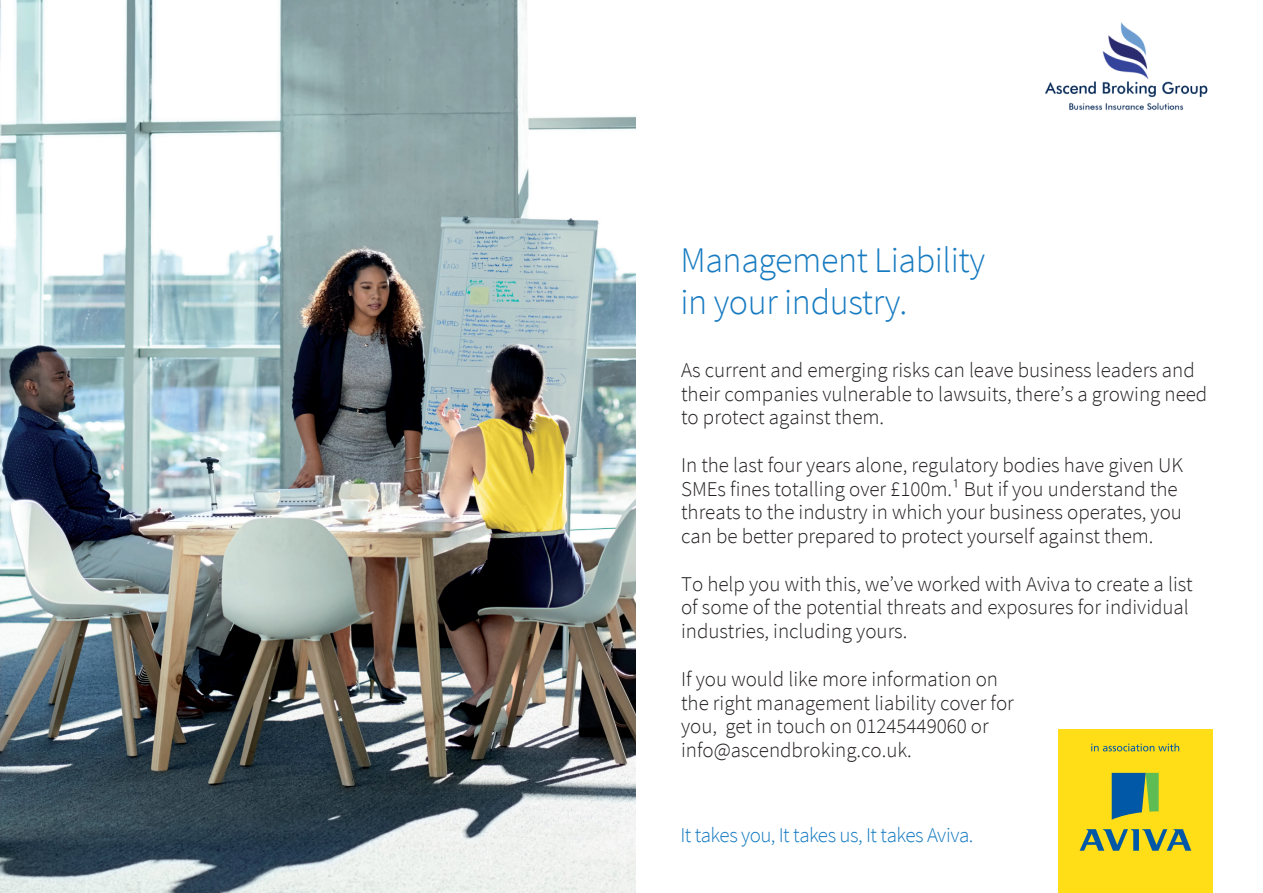
<style>
.page{position:relative;width:1263px;height:893px;background:#fff}
.page>*{position:absolute;margin:0;border:0;box-sizing:border-box;transform-origin:0 0}
.t1{font:300 36px/42px "Source Sans Pro";letter-spacing:-.01em;color:#177bc1}
.t2{font:300 21px/23.7px "Source Sans Pro";color:#221e1f}
.t3{font:300 21px "Source Sans Pro";letter-spacing:-.03em;color:#177bc1}
</style>
<div class="page">
<img style="left:0;top:0;width:636px;height:893px">
<div style="left:1058px;top:730px;width:155px;height:163px;background:#ffdd17"></div>
<svg style="left:1112px;top:773px;width:47px;height:47px"></svg>
<svg style="left:1079px;top:829px;width:112px;height:22px"></svg>
<svg style="left:1091px;top:743px;width:88px;height:8px"></svg>
<img style="left:1045px;top:22px;width:163px;height:89px">
<p class="t1" style="left:680px;top:239px;width:306px">Management Liability in your industry.</p>
<p class="t2" style="left:681px;top:358px;width:528px">As current and emerging risks can leave business leaders and their companies vulnerable to lawsuits, there’s a growing need to protect against them.</p>
<p class="t2" style="left:681px;top:453px;width:503px">In the last four years alone, regulatory bodies have given UK SMEs fines totalling over £100m.¹ But if you understand the threats to the industry in which your business operates, you can be better prepared to protect yourself against them.</p>
<p class="t2" style="left:681px;top:571px;width:513px">To help you with this, we’ve worked with Aviva to create a list of some of the potential threats and exposures for individual industries, including yours.</p>
<p class="t2" style="left:681px;top:667px;width:334px">If you would like more information on the right management liability cover for you, get in touch on 01245449060 or info@ascendbroking.co.uk.</p>
<p class="t3" style="left:680px;top:822px;width:295px">It takes you, It takes us, It takes Aviva.</p>
</div>
